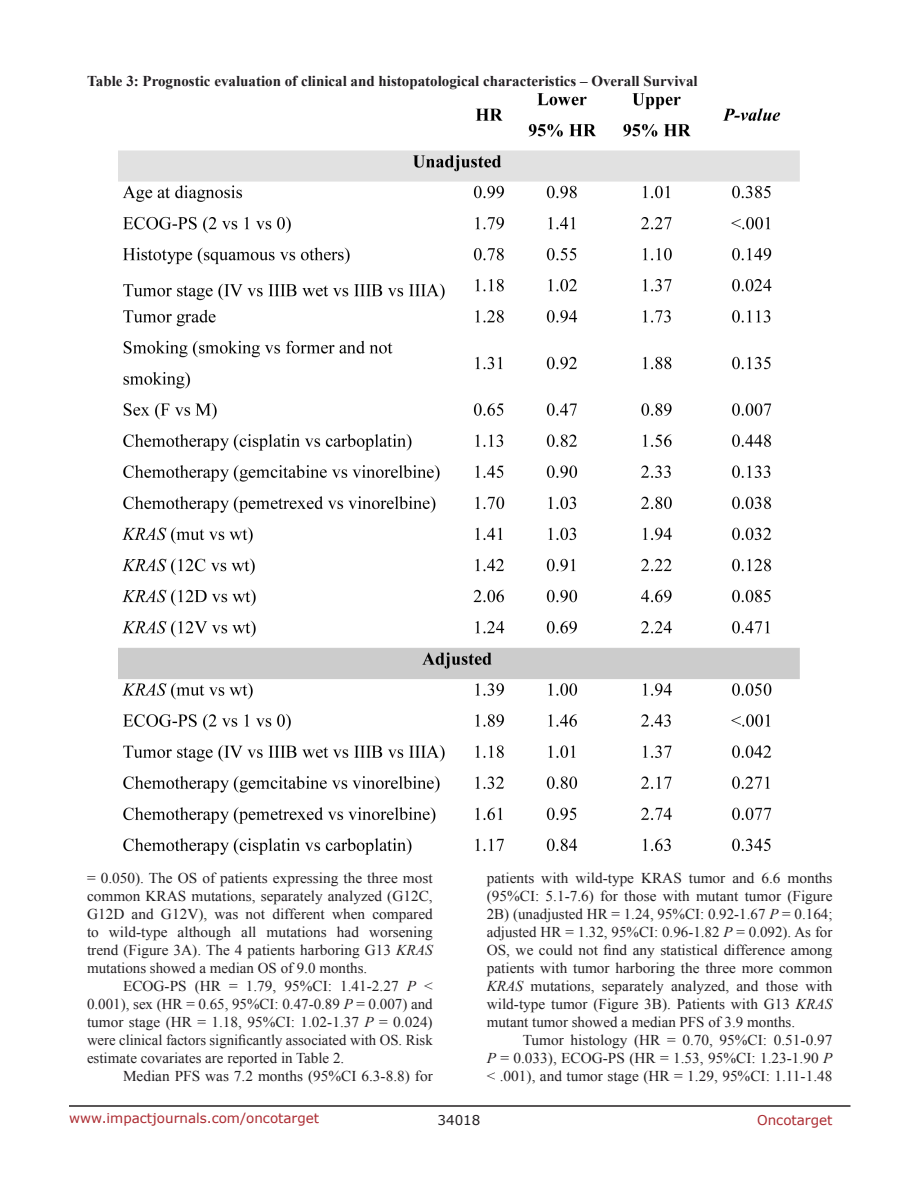
<style>
.page{position:relative;width:918px;height:1188px;background:#fff}
.page>*{position:absolute;margin:0;border:0;box-sizing:border-box;transform-origin:0 0}
.BodyText{font:15px/18px "Times New Roman";color:#221f22;text-align:justify}
.TableHeading{font:700 15px "Times New Roman";color:#221f22}
.t1{font:13.5px "Verdana";color:#ac2b31}
.t2{font:13.5px "Verdana";color:#221f22}
.s1{font-style:italic}
</style>
<div class="page">
<hr style="left:69px;top:1105px;width:781px;height:2px;background:#231f20">
<img style="left:118px;top:94px;width:682px;height:761px">
<p class="TableHeading" style="left:87px;top:70px;width:612px">Table 3: Prognostic evaluation of clinical and histopatological characteristics – Overall Survival</p>
<p class="BodyText" style="left:87px;top:869px;width:347px">= 0.050). The OS of patients expressing the three most common KRAS mutations, separately analyzed (G12C, G12D and G12V), was not different when compared to wild-type although all mutations had worsening trend (Figure 3A). The 4 patients harboring G13 <span class="s1">KRAS </span>mutations showed a median OS of 9.0 months.</p>
<p class="BodyText" style="left:87px;top:977px;width:347px;text-indent:36px">ECOG-PS (HR = 1.79, 95%CI: 1.41-2.27 <span class="s1">P</span> &lt; 0.001), sex (HR = 0.65, 95%CI: 0.47-0.89 <span class="s1">P</span> = 0.007) and tumor stage (HR = 1.18, 95%CI: 1.02-1.37 <span class="s1">P</span> = 0.024) were clinical factors significantly associated with OS. Risk estimate covariates are reported in Table 2.</p>
<p class="BodyText" style="left:123px;top:1067px;width:311px">Median PFS was 7.2 months (95%CI 6.3-8.8) for</p>
<p class="BodyText" style="left:487px;top:869px;width:347px">patients with wild-type KRAS tumor and 6.6 months (95%CI: 5.1-7.6) for those with mutant tumor (Figure 2B) (unadjusted HR = 1.24, 95%CI: 0.92-1.67 <span class="s1">P</span> = 0.164; adjusted HR = 1.32, 95%CI: 0.96-1.82 <span class="s1">P</span> = 0.092). As for OS, we could not find any statistical difference among patients with tumor harboring the three more common <span class="s1">KRAS</span> mutations, separately analyzed, and those with wild-type tumor (Figure 3B). Patients with G13 <span class="s1">KRAS </span>mutant tumor showed a median PFS of 3.9 months.</p>
<p class="BodyText" style="left:487px;top:1031px;width:347px;text-indent:36px">Tumor histology (HR = 0.70, 95%CI: 0.51-0.97<br><span class="s1">P</span> = 0.033), ECOG-PS (HR = 1.53, 95%CI: 1.23-1.90 <span class="s1">P </span>&lt; .001), and tumor stage (HR = 1.29, 95%CI: 1.11-1.48</p>
<p class="t1" style="left:69px;top:1109px;width:252px">www.impactjournals.com/oncotarget</p>
<p class="t2" style="left:438px;top:1111px;width:44px">34018</p>
<p class="t1" style="left:757px;top:1111px;width:77px">Oncotarget</p>
</div>
